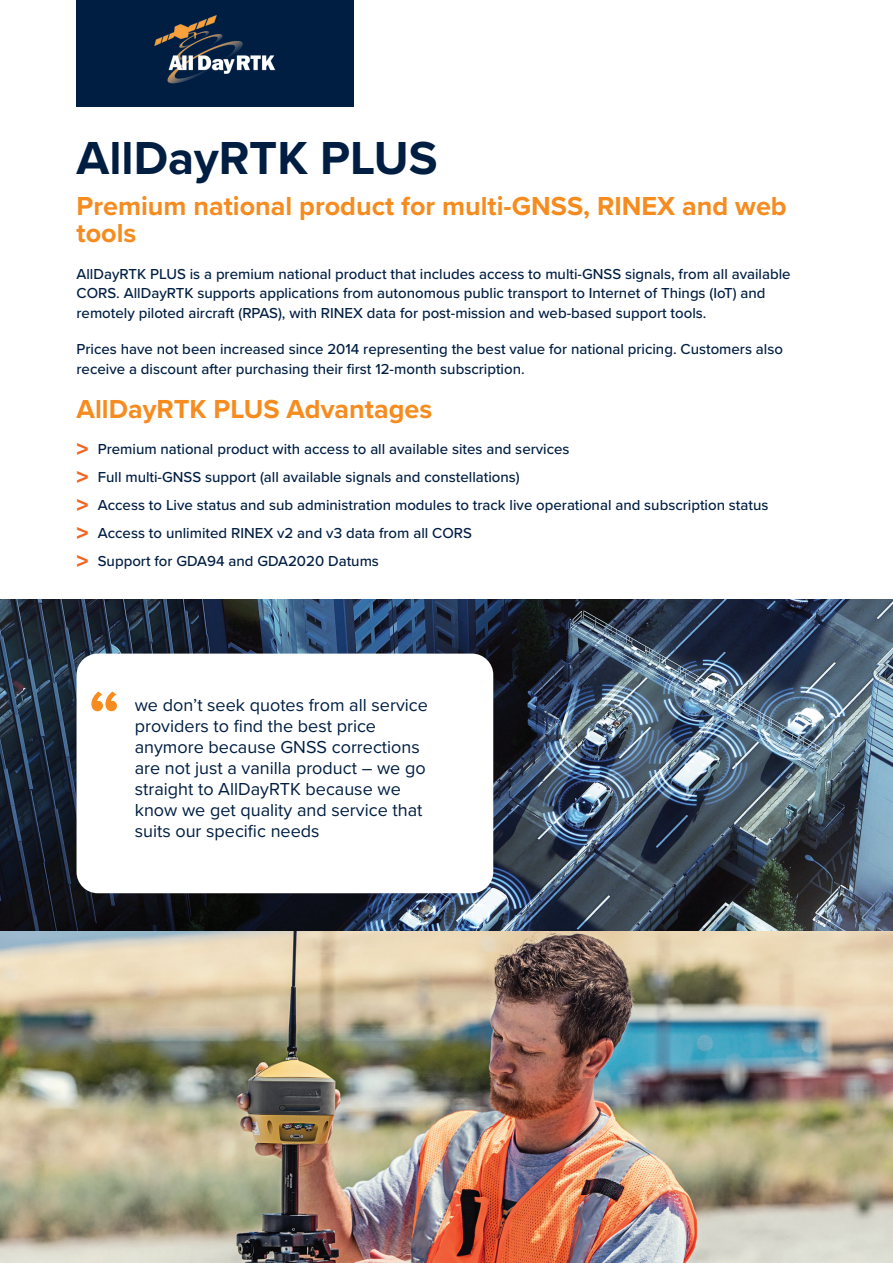
<style>
.page{position:relative;width:893px;height:1263px;background:#fff}
.page>*{position:absolute;margin:0;border:0;box-sizing:border-box;transform-origin:0 0}
.t1{font:700 48px "Proxima Nova";color:#001e42}
.t2{font:700 27px/27px "Proxima Nova";color:#f68c1f}
.t3{font:18px/21px "Proxima Nova";color:#001e42}
.t4{font:500 15px/28px "Proxima Nova";color:#001e42}
.s1{font-family:"Proxima Nova Extrabld";font-weight:400;font-size:24px;color:#f36621}
</style>
<div class="page">
<img style="left:0;top:600px;width:893px;height:663px">
<div style="left:77px;top:654px;width:416px;height:239px;background:#fff;border-radius:21px"></div>
<svg style="left:91px;top:691px;width:26px;height:20px"></svg>
<div style="left:77px;top:0;width:277px;height:106px;background:#001e42"></div>
<img style="left:154px;top:15px;width:122px;height:69px">
<h1 class="t1" style="left:77px;top:122px;width:362px">AllDayRTK PLUS</h1>
<h2 class="t2" style="left:77px;top:192px;width:712px">Premium national product for multi-GNSS, RINEX and web tools</h2>
<p class="t4" style="left:77px;top:263px;width:716px;line-height:19.5px">AllDayRTK PLUS is a premium national product that includes access to multi-GNSS signals, from all available<br>CORS. AllDayRTK supports applications from autonomous public transport to Internet of Things (IoT) and remotely piloted aircraft (RPAS), with RINEX data for post-mission and web-based support tools.</p>
<p class="t4" style="left:77px;top:339px;width:708px;line-height:19.5px">Prices have not been increased since 2014 representing the best value for national pricing. Customers also receive a discount after purchasing their first 12-month subscription.</p>
<h2 class="t2" style="left:77px;top:394px;width:357px">AllDayRTK PLUS Advantages</h2>
<p class="t4" style="left:77px;top:435px;width:693px"><span class="s1">&gt;</span> Premium national product with access to all available sites and services<br><span class="s1">&gt;</span> Full multi-GNSS support (all available signals and constellations)<br><span class="s1">&gt;</span> Access to Live status and sub administration modules to track live operational and subscription status <span class="s1">&gt;</span> Access to unlimited RINEX v2 and v3 data from all CORS<br><span class="s1">&gt;</span> Support for GDA94 and GDA2020 Datums</p>
<p class="t3" style="left:135px;top:693px;width:295px">we don’t seek quotes from all service providers to find the best price anymore because GNSS corrections are not just a vanilla product – we go straight to AllDayRTK because we know we get quality and service that suits our specific needs</p>
</div>
